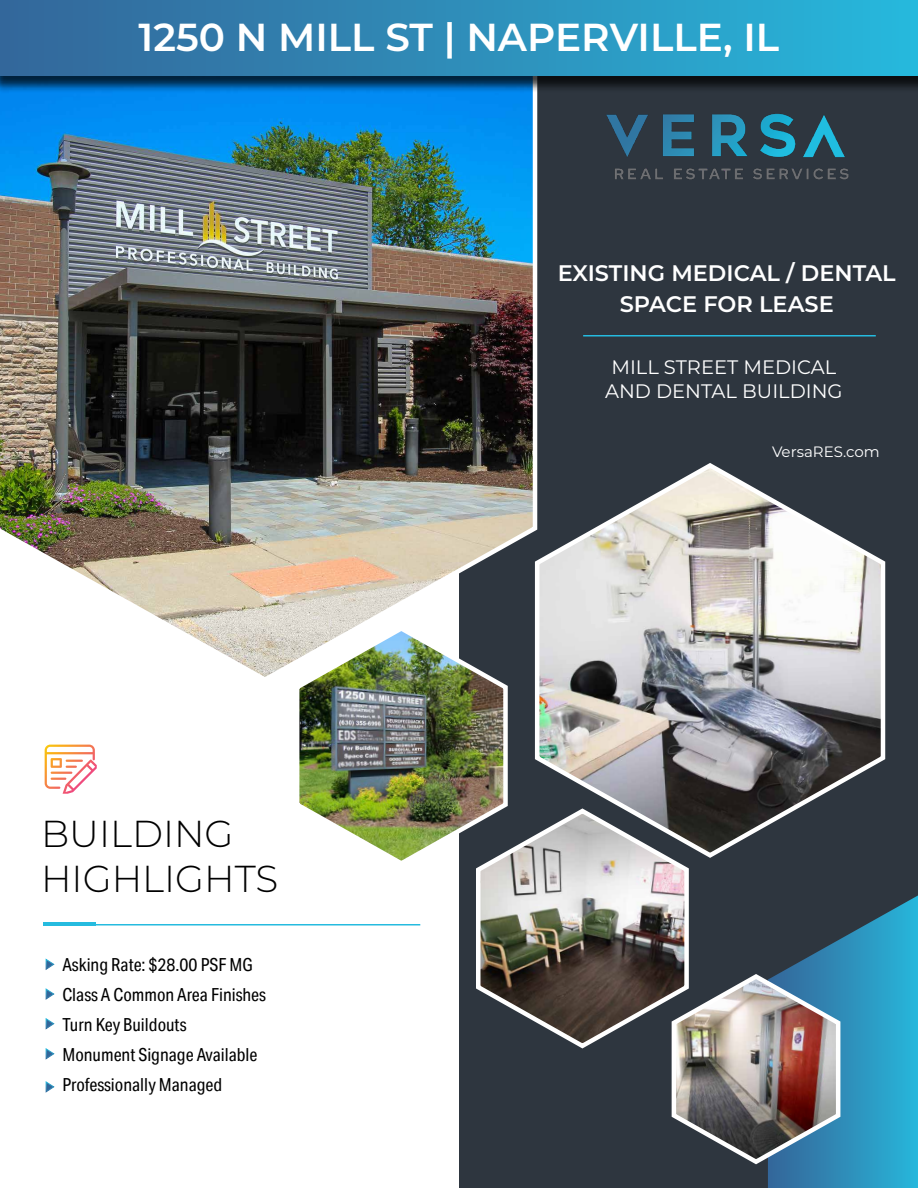
<style>
.page{position:relative;width:918px;height:1188px;background:#fff}
.page>*{position:absolute;margin:0;border:0;box-sizing:border-box;transform-origin:0 0}
.t1{font:600 39px "Montserrat";color:#fff}
.t2{font:300 37.5px/45px "Montserrat";color:#000}
.t3{font:600 22.5px/31.5px "Montserrat";color:#fff;text-align:center}
.t4{font:19.5px/23.4px "Montserrat";color:#fff;text-align:center}
.t5{font:18px/30px "Aktiv Grotesk Cd";color:#000}
.t6{font:15px "Montserrat";color:#fff}
</style>
<div class="page">
<div style="left:459px;top:68px;width:459px;height:1120px;background:#2e363f"></div>
<img style="left:0;top:93px;width:538px;height:584px">
<div style="left:0;top:1px;width:918px;height:92px;background:#000;opacity:.75"></div>
<div style="left:0;top:0;width:918px;height:75px;background:linear-gradient(to right,#356598,#27b7db)"></div>
<img style="left:531px;top:460px;width:355px;height:398px">
<img style="left:476px;top:806px;width:215px;height:243px">
<svg style="left:768px;top:895px;width:150px;height:293px"></svg>
<img style="left:606px;top:113px;width:243px;height:67px">
<hr style="left:583px;top:335px;width:293px;height:2px;background:#25bbdf">
<img style="left:291px;top:623px;width:219px;height:246px">
<svg style="left:45px;top:958px;width:10px;height:12px"></svg>
<svg style="left:45px;top:988px;width:10px;height:12px"></svg>
<svg style="left:45px;top:1018px;width:10px;height:12px"></svg>
<svg style="left:45px;top:1048px;width:10px;height:12px"></svg>
<svg style="left:45px;top:1081px;width:10px;height:12px"></svg>
<hr style="left:43px;top:922px;width:53px;height:4px;background:#25bbdf">
<hr style="left:92px;top:924px;width:328px;height:2px;background:#25bbdf">
<svg style="left:45px;top:745px;width:52px;height:49px"></svg>
<img style="left:668px;top:971px;width:175px;height:196px">
<h1 class="t1" style="left:139px;top:10px;width:642px">1250 N MILL ST | NAPERVILLE, IL</h1>
<p class="t3" style="left:558px;top:256px;width:340px">EXISTING MEDICAL / DENTAL<br>SPACE FOR LEASE</p>
<p class="t4" style="left:605px;top:355px;width:239px">MILL STREET MEDICAL<br>AND DENTAL BUILDING</p>
<h2 class="t2" style="left:41px;top:810px;width:239px">BUILDING<br>HIGHLIGHTS</h2>
<p class="t5" style="left:62px;top:950px;width:205px">Asking Rate: $28.00 PSF MG<br>Class A Common Area Finishes<br>Turn Key Buildouts<br>Monument Signage Available<br>Professionally Managed</p>
<p class="t6" style="left:772px;top:441px;width:109px">VersaRES.com</p>
</div>
